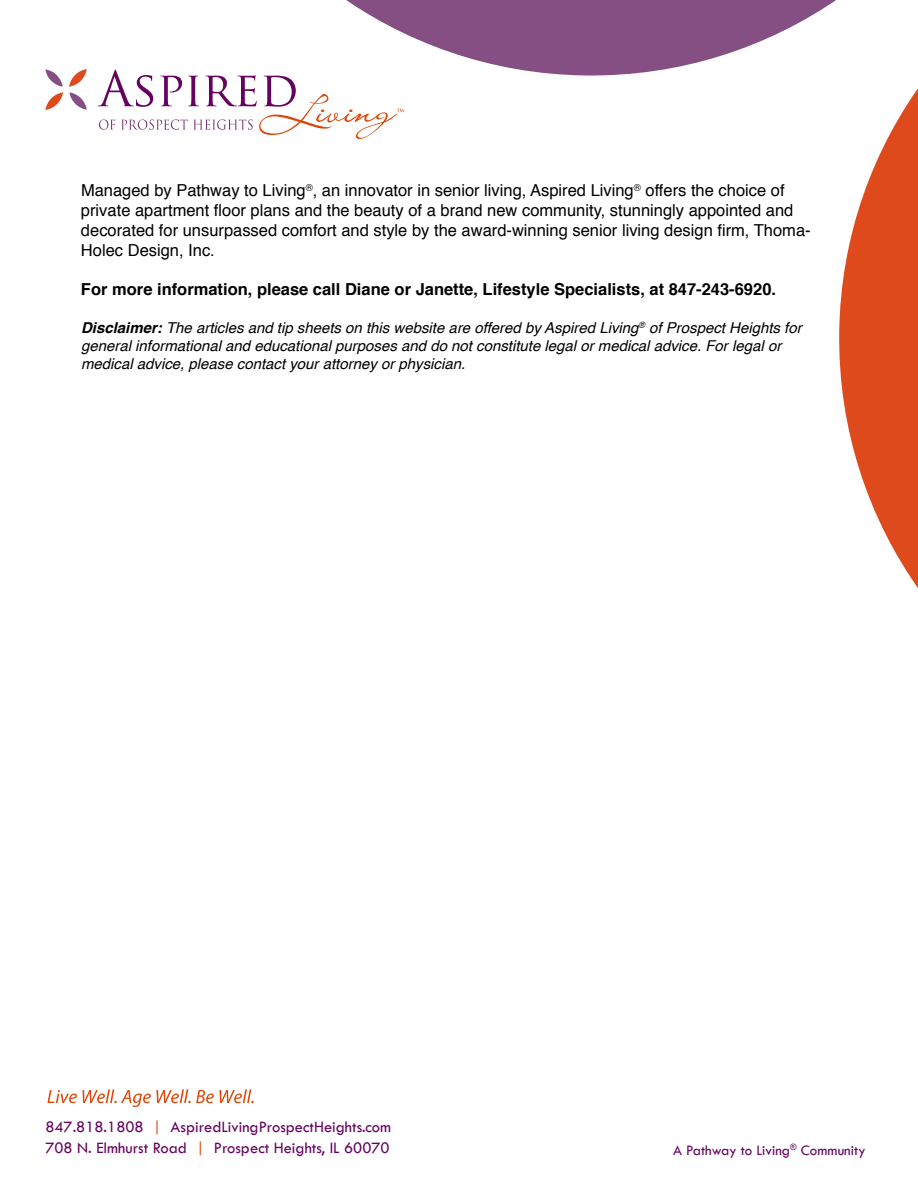
<style>
.page{position:relative;width:918px;height:1188px;background:#fff}
.page>*{position:absolute;margin:0;border:0;box-sizing:border-box;transform-origin:0 0}
.t1{font:16.5px/19.8px "Helvetica";color:#000}
.t2{font:16.5px/21px "Tw Cen";color:#650360}
.t3{font:700 16.5px "Helvetica";color:#000}
.t4{font:italic 15px/18px "Helvetica";color:#000}
.t5{font:15px "Tw Cen";color:#650360}
.s1{font-weight:700}
.s2{color:#e04403}
</style>
<div class="page">
<svg style="left:69px;top:69px;width:18px;height:41px"></svg>
<svg style="left:45px;top:69px;width:18px;height:41px"></svg>
<svg style="left:98px;top:0;width:820px;height:588px"></svg>
<svg style="left:47px;top:1089px;width:207px;height:18px"></svg>
<p class="t1" style="left:81px;top:181px;width:731px">Managed by Pathway to Living<sup>®</sup>, an innovator in senior living, Aspired Living<sup>®</sup> offers the choice of private apartment floor plans and the beauty of a brand new community, stunningly appointed and decorated for unsurpassed comfort and style by the award-winning senior living design firm, Thoma-Holec Design, Inc.</p>
<p class="t3" style="left:81px;top:276px;width:697px">For more information, please call Diane or Janette, Lifestyle Specialists, at 847-243-6920.</p>
<p class="t4" style="left:81px;top:319px;width:722px"><span class="s1">Disclaimer:</span> The articles and tip sheets on this website are offered by Aspired Living<sup>®</sup> of Prospect Heights for general informational and educational purposes and do not constitute legal or medical advice. For legal or medical advice, please contact your attorney or physician.</p>
<p class="t2" style="left:45px;top:1116px;width:347px">847.818.1808 <span class="s2">|</span> AspiredLivingProspectHeights.com<br>708 N. Elmhurst Road <span class="s2">|</span> Prospect Heights, IL 60070</p>
<p class="t5" style="left:673px;top:1141px;width:194px">A Pathway to Living<sup>®</sup> Community</p>
</div>
